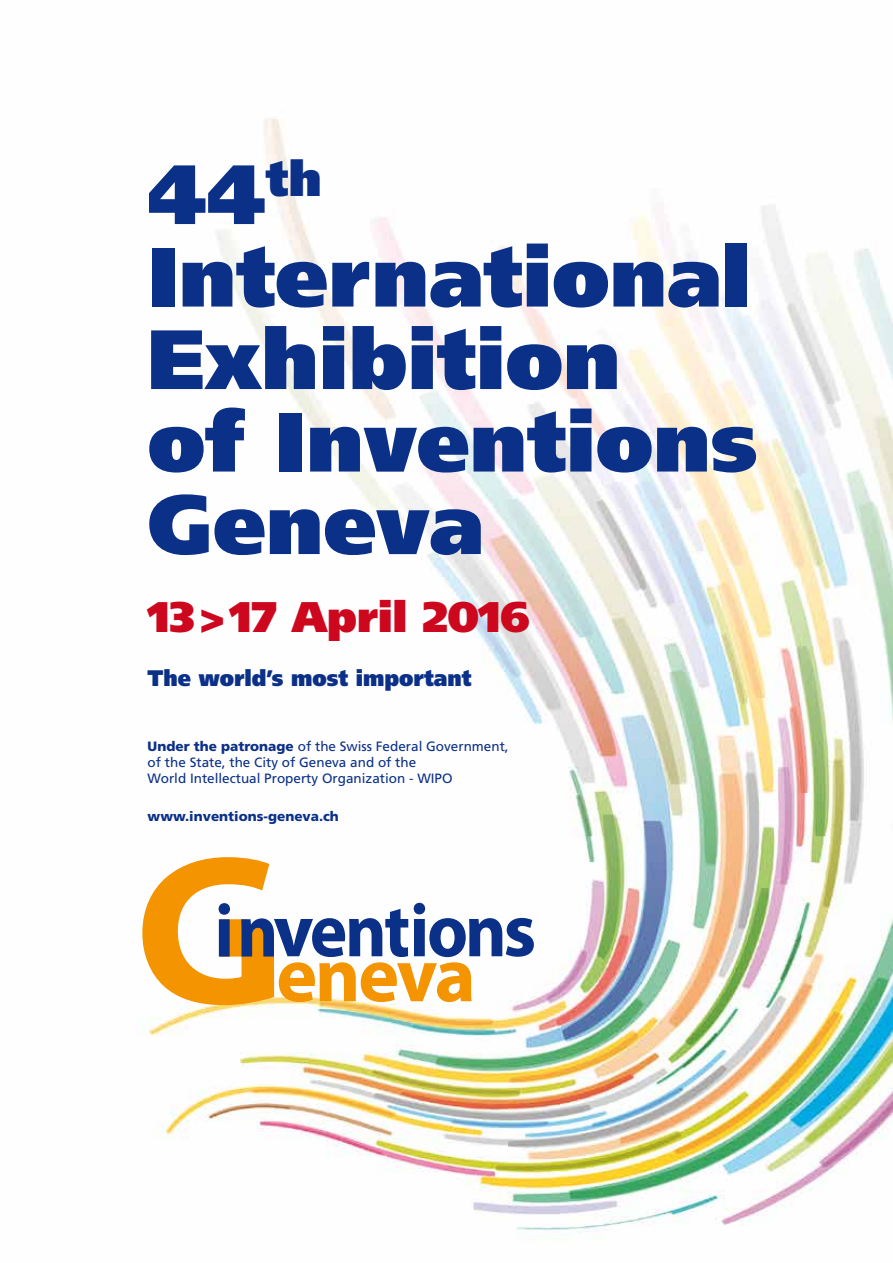
<style>
.page{position:relative;width:893px;height:1263px;background:#fff}
.page>*{position:absolute;margin:0;border:0;box-sizing:border-box;transform-origin:0 0}
.t1{font:900 84px/82.5px "Frutiger LT Std";color:#0b3087}
.t2{font:900 42.9px "Frutiger LT Std";letter-spacing:-.01em;color:#cd071e}
.t3{font:900 22.5px "Frutiger LT Std";color:#0b3087;scale:.93 1}
.t4{font:13.5px/16.2px "Frutiger LT Std";color:#0b3087}
.t5{font:900 13.5px "Frutiger LT Std";color:#0b3087}
.s1{font-weight:900}
</style>
<div class="page">
<img style="left:137px;top:118px;width:756px;height:1115px">
<svg style="left:142px;top:857px;width:392px;height:148px"></svg>
<h1 class="t1" style="left:148px;top:153px;width:611px">44<sup>th<br></sup>International<br>Exhibition<br>of Inventions<br>Geneva</h1>
<h2 class="t2" style="left:148px;top:591px;width:384px">13&gt;17 April 2016</h2>
<h3 class="t3" style="left:148px;top:665px;width:350px">The world’s most important</h3>
<p class="t4" style="left:148px;top:738px;width:363px"><span class="s1">Under the patronage</span> of the Swiss Federal Government, of the State, the City of Geneva and of the<br>World Intellectual Property Organization - WIPO</p>
<p class="t5" style="left:148px;top:808px;width:193px">www.inventions-geneva.ch</p>
</div>
